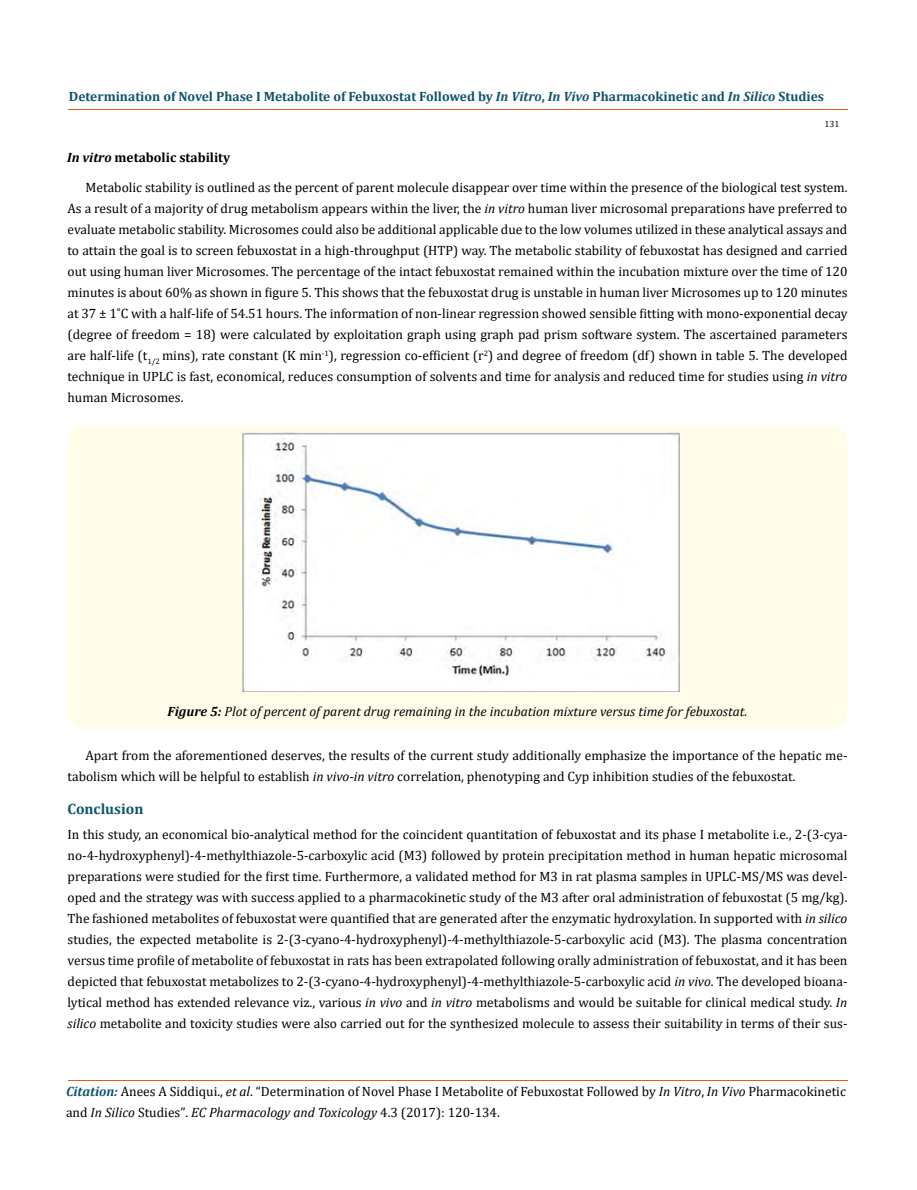
<style>
.page{position:relative;width:917px;height:1190px;background:#fff}
.page>*{position:absolute;margin:0;border:0;box-sizing:border-box;transform-origin:0 0}
.t1{font:700 15px "Cambria";color:#0e546a}
.t2{font:13.5px/21px "Cambria";color:#000}
.t3{font:700 13.5px "Cambria";color:#0e546a}
.t4{font:italic 13.5px "Cambria";color:#000}
.t5{font:9px "Cambria";color:#000}
.s1{font-style:italic}
.s2{font-weight:700;font-style:italic}
.s3{font-weight:700}
.s4{font-weight:700;font-style:italic;color:#0e546a}
.s5{font-size:13.35px}
</style>
<div class="page">
<hr style="left:68px;top:109px;width:779px;height:1px;background:#e05d1a">
<hr style="left:68px;top:1080px;width:779px;height:1px;background:#e05d1a">
<div style="left:68px;top:425px;width:779px;height:304px;background:#fffde9;border-radius:18px"></div>
<img style="left:243px;top:433px;width:436px;height:259px">
<p class="t3" style="left:69px;top:87px;width:756px">Determination of Novel Phase I Metabolite of Febuxostat Followed by <span class="s1">In Vitro</span>, <span class="s1">In Vivo</span> Pharmacokinetic and <span class="s1">In Silico</span> Studies</p>
<p class="t5" style="left:824px;top:118px;width:16px">131</p>
<p class="t2" style="left:86px;top:143px;width:763px;line-height:29.7px;text-indent:-18px"><span class="s2">In vitro</span> <span class="s3">metabolic stability<br></span>Metabolic stability is outlined as the percent of parent molecule disappear over time within the presence of the biological test system.</p>
<p class="t2" style="left:68px;top:198px;width:781px;text-align:justify">As a result of a majority of drug metabolism appears within the liver, the <span class="s1">in vitro</span> human liver microsomal preparations have preferred to evaluate metabolic stability. Microsomes could also be additional applicable due to the low volumes utilized in these analytical assays and to attain the goal is to screen febuxostat in a high-throughput (HTP) way. The metabolic stability of febuxostat has designed and carried out using human liver Microsomes. The percentage of the intact febuxostat remained within the incubation mixture over the time of 120 minutes is about 60% as shown in figure 5. This shows that the febuxostat drug is unstable in human liver Microsomes up to 120 minutes at 37 ± 1˚C with a half-life of 54.51 hours. The information of non-linear regression showed sensible fitting with mono-exponential decay (degree of freedom = 18) were calculated by exploitation graph using graph pad prism software system. The ascertained parameters are half-life (t<sub>1/2</sub> mins), rate constant (K min<sup>-1</sup>), regression co-efficient (r<sup>2</sup>) and degree of freedom (df) shown in table 5. The developed technique in UPLC is fast, economical, reduces consumption of solvents and time for analysis and reduced time for studies using <span class="s1">in vitro </span>human Microsomes.</p>
<p class="t4" style="left:168px;top:701px;width:581px"><span class="s3">Figure 5:</span> Plot of percent of parent drug remaining in the incubation mixture versus time for febuxostat.</p>
<p class="t2" style="left:68px;top:744px;width:781px;text-indent:18px">Apart from the aforementioned deserves, the results of the current study additionally emphasize the importance of the hepatic me&shy;tabolism which will be helpful to establish <span class="s1">in vivo-in vitro</span> correlation, phenotyping and Cyp inhibition studies of the febuxostat.</p>
<p class="t1" style="left:68px;top:798px;width:77px">Conclusion</p>
<p class="t2" style="left:68px;top:823px;width:781px;text-align:justify">In this study, an economical bio-analytical method for the coincident quantitation of febuxostat and its phase I metabolite i.e., 2-(3-cya&shy;no-4-hydroxyphenyl)-4-methylthiazole-5-carboxylic acid (M3) followed by protein precipitation method in human hepatic microsomal preparations were studied for the first time. Furthermore, a validated method for M3 in rat plasma samples in UPLC-MS/MS was devel&shy;oped and the strategy was with success applied to a pharmacokinetic study of the M3 after oral administration of febuxostat (5 mg/kg).<br>The fashioned metabolites of febuxostat were quantified that are generated after the enzymatic hydroxylation. In supported with <span class="s1">in silico </span>studies, the expected metabolite is 2-(3-cyano-4-hydroxyphenyl)-4-methylthiazole-5-carboxylic acid (M3). The plasma concentration versus time profile of metabolite of febuxostat in rats has been extrapolated following orally administration of febuxostat, and it has been depicted that febuxostat metabolizes to 2-(3-cyano-4-hydroxyphenyl)-4-methylthiazole-5-carboxylic acid <span class="s1">in vivo</span>. The developed bioana&shy;lytical method has extended relevance viz., various <span class="s1">in vivo</span> and <span class="s1">in vitro</span> metabolisms and would be suitable for clinical medical study. <span class="s1">In silico</span> metabolite and toxicity studies were also carried out for the synthesized molecule to assess their suitability in terms of their sus-</p>
<p class="t2" style="left:66px;top:1081px;width:781px"><span class="s4">Citation:</span> Anees A Siddiqui., <span class="s1">et al</span>. “Determination of Novel Phase I Metabolite of Febuxostat Followed by <span class="s1">In Vitro</span>, <span class="s1">In Vivo</span> Pharmacokinetic and <span class="s1">In Silico</span> Studies”<span class="s5">.</span> <span class="s1">EC Pharmacology and Toxicology</span> <span class="s5">4</span>.3 (2017): 120-134.</p>
</div>
